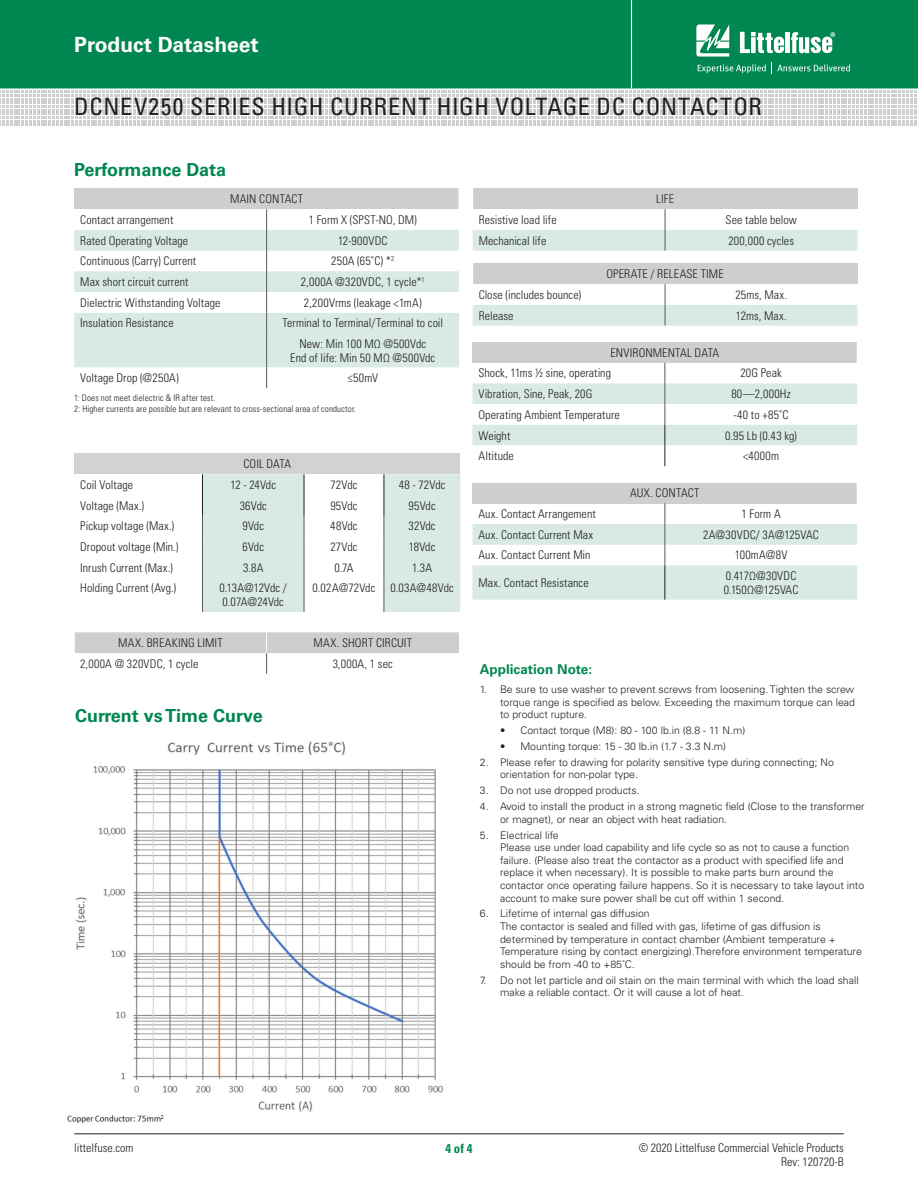
<style>
.page{position:relative;width:918px;height:1188px;background:#fff}
.page>*{position:absolute;margin:0;border:0;box-sizing:border-box;transform-origin:0 0}
.Head_Large{font:condensed 24px "Univers LT Std";letter-spacing:.03em;color:#231f20}
.t1{font:700 21px "Univers LT Std";color:#fff}
.Body_text_bullets{font:700 18px "Univers LT Std";color:#008751}
.Body_text_bullets-2{font:700 13.5px "Univers LT Std";color:#008751}
.t2{font:700 condensed 12.75px "Univers LT Std";color:#008751}
.Chart_Body{font:300 condensed 12px/13.5px "Univers LT Std";letter-spacing:.01em;color:#231f20;text-align:right}
.t3{font:300 10.5px/12.6px "Univers LT Std";color:#231f20}
.Chart_Body-2{font:300 condensed 9px "Univers LT Std";letter-spacing:.02em;color:#231f20}
</style>
<div class="page">
<div style="left:0;top:0;width:918px;height:88px;background:#008751"></div>
<hr style="left:631px;top:0;width:1px;height:88px;background:#fff">
<hr style="left:74px;top:1134px;width:770px;height:1px;background:#231f20">
<svg style="left:0;top:91px;width:917px;height:35px"></svg>
<svg style="left:696px;top:24px;width:33px;height:33px"></svg>
<hr style="left:786px;top:32px;width:4px;height:21px;background:#fff">
<svg style="left:791px;top:32px;width:44px;height:21px"></svg>
<svg style="left:740px;top:32px;width:44px;height:21px"></svg>
<svg style="left:698px;top:64px;width:68px;height:9px"></svg>
<svg style="left:772px;top:63px;width:78px;height:11px"></svg>
<svg style="left:74px;top:189px;width:385px;height:199px"></svg>
<svg style="left:472px;top:189px;width:385px;height:62px"></svg>
<svg style="left:472px;top:342px;width:385px;height:124px"></svg>
<svg style="left:472px;top:264px;width:385px;height:62px"></svg>
<div style="left:74px;top:454px;width:386px;height:20px;background:#d1d2d4"></div>
<svg style="left:202px;top:474px;width:258px;height:138px"></svg>
<hr style="left:202px;top:578px;width:1px;height:34px;background:#57585a">
<svg style="left:74px;top:632px;width:385px;height:42px"></svg>
<svg style="left:472px;top:483px;width:385px;height:117px"></svg>
<img style="left:67px;top:741px;width:376px;height:383px">
<h2 class="t1" style="left:74px;top:32px;width:186px">Product Datasheet</h2>
<p class="Head_Large" style="left:74px;top:92px;width:689px">DCNEV250 SERIES HIGH CURRENT HIGH VOLTAGE DC CONTACTOR</p>
<p class="Body_text_bullets" style="left:74px;top:160px;width:153px">Performance Data</p>
<p class="Chart_Body" style="left:230px;top:192px;width:75px">MAIN CONTACT</p>
<p class="Chart_Body" style="left:80px;top:213px;width:95px">Contact arrangement</p>
<p class="Chart_Body" style="left:309px;top:213px;width:110px">1 Form X (SPST-NO, DM)</p>
<p class="Chart_Body" style="left:80px;top:234px;width:110px">Rated Operating Voltage</p>
<p class="Chart_Body" style="left:338px;top:234px;width:51px">12-900VDC</p>
<p class="Chart_Body" style="left:80px;top:254px;width:117px">Continuous (Carry) Current</p>
<p class="Chart_Body" style="left:331px;top:254px;width:65px">250A (65˚C) *<sup>2</sup></p>
<p class="Chart_Body" style="left:80px;top:275px;width:110px">Max short circuit current</p>
<p class="Chart_Body" style="left:301px;top:275px;width:125px">2,000A @320VDC, 1 cycle*<sup>1</sup></p>
<p class="Chart_Body" style="left:80px;top:296px;width:142px">Dielectric Withstanding Voltage</p>
<p class="Chart_Body" style="left:304px;top:296px;width:119px">2,200Vrms (leakage &lt;1mA)</p>
<p class="Chart_Body" style="left:80px;top:316px;width:95px">Insulation Resistance</p>
<p class="Chart_Body" style="left:283px;top:316px;width:162px">Terminal to Terminal/Terminal to coil</p>
<p class="Chart_Body" style="left:290px;top:337px;width:147px;text-align:center">New: Min 100 MΩ @500Vdc<br>End of life: Min 50 MΩ @500Vdc</p>
<p class="Chart_Body" style="left:80px;top:371px;width:100px">Voltage Drop (@250A)</p>
<p class="Chart_Body" style="left:347px;top:371px;width:32px">≤50mV</p>
<p class="Chart_Body-2" style="left:74px;top:392px;width:143px">1: Does not meet dielectric &amp; IR after test.</p>
<p class="Chart_Body-2" style="left:74px;top:403px;width:283px">2: Higher currents are possible but are relevant to cross-sectional area of conductor.</p>
<p class="Chart_Body" style="left:243px;top:457px;width:49px">COIL DATA</p>
<p class="Chart_Body" style="left:80px;top:478px;width:54px">Coil Voltage</p>
<p class="Chart_Body" style="left:231px;top:478px;width:47px">12 - 24Vdc</p>
<p class="Chart_Body" style="left:330px;top:478px;width:29px">72Vdc</p>
<p class="Chart_Body" style="left:399px;top:478px;width:48px">48 - 72Vdc</p>
<p class="Chart_Body" style="left:80px;top:499px;width:66px">Voltage (Max.)</p>
<p class="Chart_Body" style="left:240px;top:499px;width:29px">36Vdc</p>
<p class="Chart_Body" style="left:330px;top:499px;width:29px">95Vdc</p>
<p class="Chart_Body" style="left:408px;top:499px;width:29px">95Vdc</p>
<p class="Chart_Body" style="left:80px;top:519px;width:95px">Pickup voltage (Max.)</p>
<p class="Chart_Body" style="left:242px;top:519px;width:23px">9Vdc</p>
<p class="Chart_Body" style="left:330px;top:519px;width:29px">48Vdc</p>
<p class="Chart_Body" style="left:409px;top:519px;width:29px">32Vdc</p>
<p class="Chart_Body" style="left:80px;top:540px;width:100px">Dropout voltage (Min.)</p>
<p class="Chart_Body" style="left:242px;top:540px;width:23px">6Vdc</p>
<p class="Chart_Body" style="left:330px;top:540px;width:29px">27Vdc</p>
<p class="Chart_Body" style="left:409px;top:540px;width:28px">18Vdc</p>
<p class="Chart_Body" style="left:80px;top:561px;width:94px">Inrush Current (Max.)</p>
<p class="Chart_Body" style="left:243px;top:561px;width:22px">3.8A</p>
<p class="Chart_Body" style="left:334px;top:561px;width:21px">0.7A</p>
<p class="Chart_Body" style="left:412px;top:561px;width:21px">1.3A</p>
<p class="Chart_Body" style="left:80px;top:581px;width:98px">Holding Current (Avg.)</p>
<p class="Chart_Body" style="left:220px;top:581px;width:69px;text-align:left">0.13A@12Vdc /<br>0.07A@24Vdc</p>
<p class="Chart_Body" style="left:313px;top:581px;width:64px">0.02A@72Vdc</p>
<p class="Chart_Body" style="left:390px;top:581px;width:65px">0.03A@48Vdc</p>
<p class="Chart_Body" style="left:118px;top:636px;width:106px">MAX. BREAKING LIMIT</p>
<p class="Chart_Body" style="left:313px;top:636px;width:100px">MAX. SHORT CIRCUIT</p>
<p class="Chart_Body" style="left:80px;top:657px;width:120px">2,000A @ 320VDC, 1 cycle</p>
<p class="Chart_Body" style="left:333px;top:657px;width:62px">3,000A, 1 sec</p>
<p class="Body_text_bullets" style="left:75px;top:705px;width:189px">Current vs Time Curve</p>
<p class="Chart_Body" style="left:656px;top:192px;width:19px">LIFE</p>
<p class="Chart_Body" style="left:479px;top:213px;width:79px">Resistive load life</p>
<p class="Chart_Body" style="left:726px;top:213px;width:73px">See table below</p>
<p class="Chart_Body" style="left:479px;top:234px;width:69px">Mechanical life</p>
<p class="Chart_Body" style="left:728px;top:234px;width:67px">200,000 cycles</p>
<p class="Chart_Body" style="left:606px;top:267px;width:119px">OPERATE / RELEASE TIME</p>
<p class="Chart_Body" style="left:479px;top:288px;width:104px">Close (includes bounce)</p>
<p class="Chart_Body" style="left:735px;top:288px;width:53px">25ms, Max.</p>
<p class="Chart_Body" style="left:479px;top:309px;width:36px">Release</p>
<p class="Chart_Body" style="left:736px;top:309px;width:52px">12ms, Max.</p>
<p class="Chart_Body" style="left:610px;top:346px;width:110px">ENVIRONMENTAL DATA</p>
<p class="Chart_Body" style="left:478px;top:366px;width:134px">Shock, 11ms ½ sine, operating</p>
<p class="Chart_Body" style="left:740px;top:366px;width:43px">20G Peak</p>
<p class="Chart_Body" style="left:478px;top:387px;width:116px">Vibration, Sine, Peak, 20G</p>
<p class="Chart_Body" style="left:731px;top:387px;width:61px">80—2,000Hz</p>
<p class="Chart_Body" style="left:478px;top:408px;width:143px">Operating Ambient Temperature</p>
<p class="Chart_Body" style="left:733px;top:408px;width:57px">-40 to +85˚C</p>
<p class="Chart_Body" style="left:478px;top:429px;width:33px">Weight</p>
<p class="Chart_Body" style="left:725px;top:429px;width:73px">0.95 Lb (0.43 kg)</p>
<p class="Chart_Body" style="left:478px;top:449px;width:37px">Altitude</p>
<p class="Chart_Body" style="left:743px;top:449px;width:37px">&lt;4000m</p>
<p class="Chart_Body" style="left:630px;top:486px;width:71px">AUX. CONTACT</p>
<p class="Chart_Body" style="left:478px;top:507px;width:119px">Aux. Contact Arrangement</p>
<p class="Chart_Body" style="left:741px;top:507px;width:41px">1 Form A</p>
<p class="Chart_Body" style="left:478px;top:528px;width:116px">Aux. Contact Current Max</p>
<p class="Chart_Body" style="left:703px;top:528px;width:117px">2A@30VDC/ 3A@125VAC</p>
<p class="Chart_Body" style="left:478px;top:548px;width:114px">Aux. Contact Current Min</p>
<p class="Chart_Body" style="left:735px;top:548px;width:54px">100mA@8V</p>
<p class="Chart_Body" style="left:478px;top:576px;width:112px">Max. Contact Resistance</p>
<p class="Chart_Body" style="left:726px;top:569px;width:72px">0.417Ω@30VDC</p>
<p class="Chart_Body" style="left:724px;top:583px;width:76px">0.150Ω@125VAC</p>
<p class="Body_text_bullets-2" style="left:480px;top:661px;width:114px">Application Note:</p>
<p class="t3" style="left:500px;top:683px;width:356px;text-align:justify;text-indent:-20px">1. Be sure to use washer to prevent screws from loosening. Tighten the screw torque range is specified as below. Exceeding the maximum torque can lead to product rupture.</p>
<p class="t3" style="left:500px;top:724px;width:247px">• Contact torque (M8): 80 - 100 lb.in (8.8 - 11 N.m)</p>
<p class="t3" style="left:500px;top:740px;width:228px">• Mounting torque: 15 - 30 lb.in (1.7 - 3.3 N.m)</p>
<p class="t3" style="left:500px;top:756px;width:335px;text-indent:-20px">2. Please refer to drawing for polarity sensitive type during connecting; No orientation for non-polar type.</p>
<p class="t3" style="left:480px;top:784px;width:161px">3. Do not use dropped products.</p>
<p class="t3" style="left:500px;top:800px;width:366px;text-indent:-20px">4. Avoid to install the product in a strong magnetic field (Close to the transformer or magnet), or near an object with heat radiation.</p>
<p class="t3" style="left:500px;top:829px;width:366px;text-indent:-20px">5. Electrical life<br>Please use under load capability and life cycle so as not to cause a function failure. (Please also treat the contactor as a product with specified life and replace it when necessary). It is possible to make parts burn around the contactor once operating failure happens. So it is necessary to take layout into account to make sure power shall be cut off within 1 second.</p>
<p class="t3" style="left:500px;top:907px;width:363px;text-indent:-20px">6. Lifetime of internal gas diffusion<br>The contactor is sealed and filled with gas, lifetime of gas diffusion is determined by temperature in contact chamber (Ambient temperature + Temperature rising by contact energizing).Therefore environment temperature should be from -40 to +85˚C.</p>
<p class="t3" style="left:500px;top:974px;width:360px;text-indent:-20px">7. Do not let particle and oil stain on the main terminal with which the load shall make a reliable contact. Or it will cause a lot of heat.</p>
<p class="Chart_Body" style="left:74px;top:1141px;width:61px">littelfuse.com</p>
<p class="t2" style="left:445px;top:1140px;width:29px">4 of 4</p>
<p class="Chart_Body" style="left:639px;top:1141px;width:207px">© 2020 Littelfuse Commercial Vehicle Products<br>Rev: 120720-B</p>
</div>
